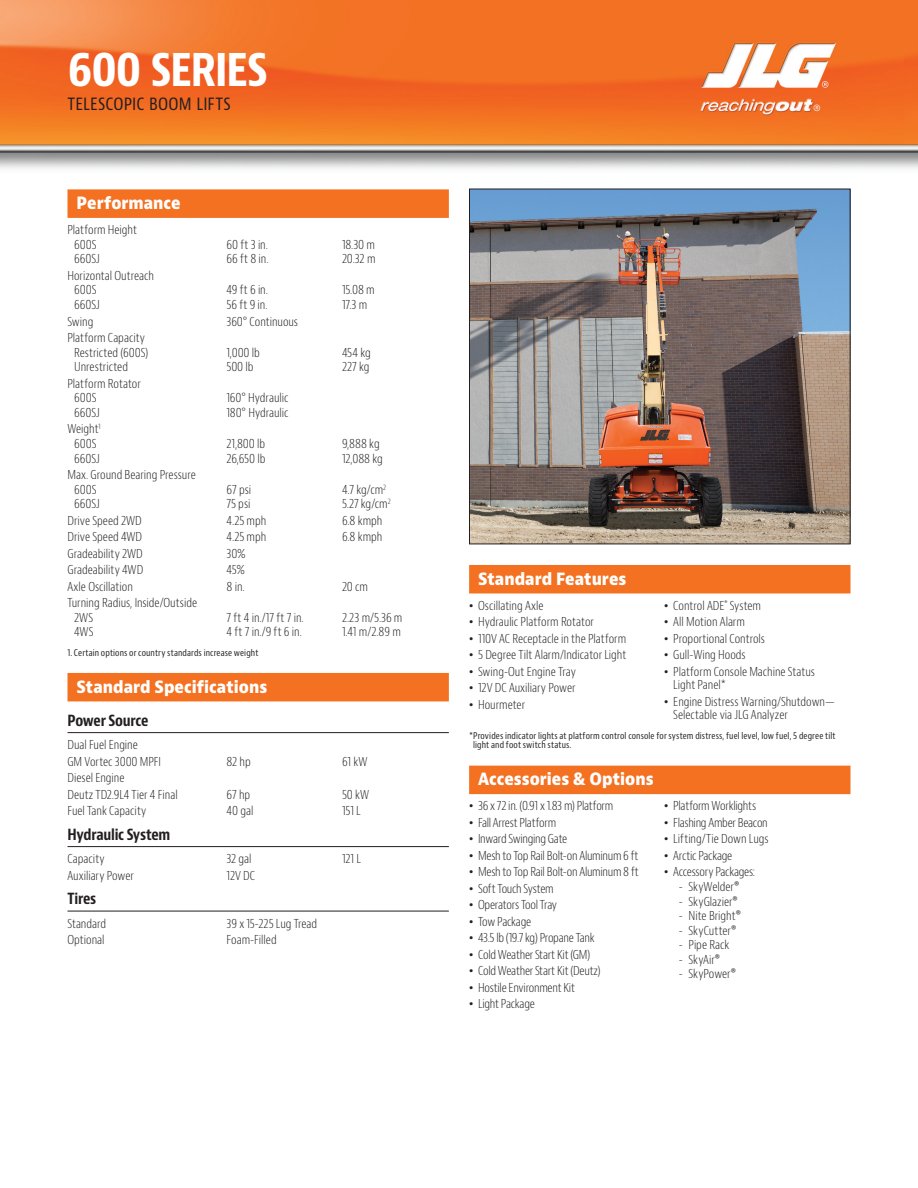
<style>
.page{position:relative;width:918px;height:1188px;background:#fff}
.page>*{position:absolute;margin:0;border:0;box-sizing:border-box;transform-origin:0 0}
.t1{font:700 condensed 48px "Bernino Sans";letter-spacing:-.035em;color:#fff}
.t2{font:condensed 18px "Bernino Sans";letter-spacing:.01em;color:#231f20}
.t3{font:800 16.5px "Bernino Sans";color:#fff;scale:.9 1}
.t4{font:700 condensed 15px "Bernino Sans";letter-spacing:-.015em;color:#231f20}
.t5{font:300 condensed 12px/14.5px "Bernino Sans";letter-spacing:-.005em;color:#231f20}
.t6{font:300 condensed 12px "Bernino Sans";letter-spacing:-.025em;color:#231f20}
.t7{font:condensed 9px/9.8px "Bernino Sans";letter-spacing:.01em;color:#231f20}
.s1{font-family:"Arial";font-weight:400;font-stretch:normal}
</style>
<div class="page">
<img style="left:0;top:0;width:918px;height:169px">
<div style="left:68px;top:189px;width:381px;height:29px;background:#f37121"></div>
<div style="left:68px;top:673px;width:381px;height:28px;background:#f37121"></div>
<hr style="left:68px;top:732px;width:381px;height:1px;background:#231f20">
<hr style="left:68px;top:846px;width:381px;height:1px;background:#231f20">
<hr style="left:68px;top:911px;width:381px;height:1px;background:#231f20">
<div style="left:469px;top:565px;width:381px;height:28px;background:#f37121"></div>
<div style="left:469px;top:766px;width:381px;height:28px;background:#f37121"></div>
<img style="left:471px;top:191px;width:377px;height:351px">
<h1 class="t1" style="left:68px;top:40px;width:202px">600 SERIES</h1>
<h2 class="t2" style="left:68px;top:93px;width:165px">TELESCOPIC BOOM LIFTS</h2>
<h3 class="t3" style="left:76px;top:192px;width:117px">Performance</h3>
<p class="t5" style="left:74px;top:223px;width:64px;text-indent:-7px">Platform Height<br>600S</p>
<p class="t5" style="left:227px;top:237px;width:43px">60 ft 3 in.</p>
<p class="t5" style="left:342px;top:237px;width:35px">18.30 m</p>
<p class="t5" style="left:74px;top:252px;width:27px">660SJ</p>
<p class="t5" style="left:227px;top:252px;width:44px">66 ft 8 in.</p>
<p class="t5" style="left:342px;top:252px;width:35px">20.32 m</p>
<p class="t5" style="left:74px;top:269px;width:81px;text-indent:-7px">Horizontal Outreach<br>600S</p>
<p class="t5" style="left:227px;top:283px;width:43px">49 ft 6 in.</p>
<p class="t5" style="left:342px;top:283px;width:34px">15.08 m</p>
<p class="t5" style="left:74px;top:298px;width:27px">660SJ</p>
<p class="t5" style="left:227px;top:298px;width:43px">56 ft 9 in.</p>
<p class="t5" style="left:342px;top:298px;width:27px">17.3 m</p>
<p class="t5" style="left:68px;top:314px;width:27px">Swing</p>
<p class="t5" style="left:226px;top:314px;width:73px">360° Continuous</p>
<p class="t5" style="left:68px;top:331px;width:82px;text-align:center">Platform Capacity<br>Restricted (600S)</p>
<p class="t5" style="left:227px;top:345px;width:35px">1,000 lb</p>
<p class="t5" style="left:342px;top:345px;width:30px">454 kg</p>
<p class="t5" style="left:74px;top:360px;width:55px">Unrestricted</p>
<p class="t5" style="left:227px;top:360px;width:29px">500 lb</p>
<p class="t5" style="left:342px;top:360px;width:29px">227 kg</p>
<p class="t5" style="left:74px;top:376px;width:68px;text-indent:-7px">Platform Rotator<br>600S</p>
<p class="t5" style="left:227px;top:391px;width:63px">160° Hydraulic</p>
<p class="t5" style="left:74px;top:406px;width:27px">660SJ</p>
<p class="t5" style="left:226px;top:406px;width:64px">180° Hydraulic</p>
<p class="t5" style="left:68px;top:422px;width:34px;text-align:center">Weight<sup>1<br></sup>600S</p>
<p class="t5" style="left:227px;top:437px;width:40px">21,800 lb</p>
<p class="t5" style="left:342px;top:437px;width:39px">9,888 kg</p>
<p class="t5" style="left:74px;top:451px;width:27px">660SJ</p>
<p class="t5" style="left:227px;top:451px;width:40px">26,650 lb</p>
<p class="t5" style="left:342px;top:451px;width:42px">12,088 kg</p>
<p class="t5" style="left:74px;top:468px;width:123px;text-indent:-7px">Max. Ground Bearing Pressure<br>600S</p>
<p class="t5" style="left:227px;top:482px;width:26px">67 psi</p>
<p class="t5" style="left:342px;top:482px;width:46px">4.7 kg/cm<sup>2</sup></p>
<p class="t5" style="left:74px;top:497px;width:27px">660SJ</p>
<p class="t5" style="left:227px;top:497px;width:25px">75 psi</p>
<p class="t5" style="left:342px;top:497px;width:50px">5.27 kg/cm<sup>2</sup></p>
<p class="t5" style="left:68px;top:513px;width:76px">Drive Speed 2WD</p>
<p class="t5" style="left:226px;top:513px;width:41px">4.25 mph</p>
<p class="t5" style="left:342px;top:513px;width:42px">6.8 kmph</p>
<p class="t5" style="left:68px;top:530px;width:76px">Drive Speed 4WD</p>
<p class="t5" style="left:226px;top:530px;width:41px">4.25 mph</p>
<p class="t5" style="left:342px;top:530px;width:42px">6.8 kmph</p>
<p class="t5" style="left:68px;top:546px;width:77px">Gradeability 2WD</p>
<p class="t5" style="left:226px;top:546px;width:21px">30%</p>
<p class="t5" style="left:68px;top:563px;width:77px">Gradeability 4WD</p>
<p class="t5" style="left:226px;top:563px;width:20px">45%</p>
<p class="t5" style="left:68px;top:579px;width:67px">Axle Oscillation</p>
<p class="t5" style="left:226px;top:579px;width:20px">8 in.</p>
<p class="t5" style="left:342px;top:579px;width:28px">20 cm</p>
<p class="t5" style="left:74px;top:596px;width:124px;text-indent:-7px">Turning Radius, Inside/Outside<br>2WS</p>
<p class="t5" style="left:227px;top:610px;width:79px">7 ft 4 in./17 ft 7 in.</p>
<p class="t5" style="left:342px;top:610px;width:62px">2.23 m/5.36 m</p>
<p class="t5" style="left:74px;top:625px;width:21px">4WS</p>
<p class="t5" style="left:227px;top:625px;width:77px">4 ft 7 in./9 ft 6 in.</p>
<p class="t5" style="left:342px;top:625px;width:60px">1.41 m/2.89 m</p>
<p class="t7" style="left:68px;top:648px;width:193px">1. Certain options or country standards increase weight</p>
<h3 class="t3" style="left:76px;top:676px;width:214px">Standard Specifications</h3>
<p class="t4" style="left:68px;top:711px;width:83px">Power Source</p>
<p class="t5" style="left:68px;top:737px;width:95px;line-height:16.5px">Dual Fuel Engine<br>GM Vortec 3000 MPFI</p>
<p class="t5" style="left:226px;top:754px;width:26px">82 hp</p>
<p class="t5" style="left:342px;top:754px;width:27px">61 kW</p>
<p class="t5" style="left:68px;top:770px;width:112px;line-height:16.5px">Diesel Engine<br>Deutz TD2.9L4 Tier 4 Final</p>
<p class="t5" style="left:226px;top:787px;width:25px">67 hp</p>
<p class="t5" style="left:342px;top:787px;width:29px">50 kW</p>
<p class="t5" style="left:68px;top:804px;width:80px">Fuel Tank Capacity</p>
<p class="t5" style="left:226px;top:804px;width:28px">40 gal</p>
<p class="t5" style="left:342px;top:804px;width:20px">151 L</p>
<p class="t4" style="left:68px;top:825px;width:104px">Hydraulic System</p>
<p class="t5" style="left:68px;top:852px;width:39px">Capacity</p>
<p class="t5" style="left:226px;top:852px;width:27px">32 gal</p>
<p class="t5" style="left:342px;top:852px;width:21px">121 L</p>
<p class="t5" style="left:68px;top:868px;width:68px">Auxiliary Power</p>
<p class="t5" style="left:226px;top:868px;width:30px">12V DC</p>
<p class="t4" style="left:68px;top:890px;width:30px">Tires</p>
<p class="t5" style="left:68px;top:916px;width:40px">Standard</p>
<p class="t5" style="left:226px;top:916px;width:92px">39 x 15-225 Lug Tread</p>
<p class="t5" style="left:68px;top:933px;width:39px">Optional</p>
<p class="t5" style="left:226px;top:933px;width:52px">Foam-Filled</p>
<h3 class="t3" style="left:478px;top:568px;width:166px">Standard Features</h3>
<p class="t5" style="left:469px;top:598px;width:76px"><span class="s1">•</span> Oscillating Axle</p>
<p class="t5" style="left:469px;top:615px;width:126px"><span class="s1">•</span> Hydraulic Platform Rotator</p>
<p class="t5" style="left:469px;top:631px;width:159px"><span class="s1">•</span> 110V AC Receptacle in the Platform</p>
<p class="t5" style="left:469px;top:648px;width:159px"><span class="s1">•</span> 5 Degree Tilt Alarm/Indicator Light</p>
<p class="t5" style="left:469px;top:664px;width:108px"><span class="s1">•</span> Swing-Out Engine Tray</p>
<p class="t5" style="left:469px;top:681px;width:108px"><span class="s1">•</span> 12V DC Auxiliary Power</p>
<p class="t5" style="left:469px;top:697px;width:57px"><span class="s1">•</span> Hourmeter</p>
<p class="t5" style="left:664px;top:598px;width:98px"><span class="s1">•</span> Control ADE<sup>®</sup> System</p>
<p class="t5" style="left:664px;top:615px;width:82px"><span class="s1">•</span> All Motion Alarm</p>
<p class="t5" style="left:664px;top:631px;width:102px"><span class="s1">•</span> Proportional Controls</p>
<p class="t5" style="left:664px;top:648px;width:83px"><span class="s1">•</span> Gull-Wing Hoods</p>
<p class="t5" style="left:673px;top:665px;width:143px;line-height:13.5px;text-indent:-9px"><span class="s1">•</span> Platform Console Machine Status<br>Light Panel*</p>
<p class="t5" style="left:673px;top:695px;width:163px;line-height:13.5px;text-indent:-9px"><span class="s1">•</span> Engine Distress Warning/Shutdown—<br>Selectable via JLG Analyzer</p>
<p class="t7" style="left:473px;top:731px;width:364px;text-indent:-4px">*Provides indicator lights at platform control console for system distress, fuel level, low fuel, 5 degree tilt light and foot switch status.</p>
<h3 class="t3" style="left:478px;top:768px;width:197px">Accessories &amp; Options</h3>
<p class="t5" style="left:469px;top:799px;width:146px"><span class="s1">•</span> 36 x 72 in. (0.91 x 1.83 m) Platform</p>
<p class="t5" style="left:469px;top:816px;width:89px"><span class="s1">•</span> Fall Arrest Platform</p>
<p class="t6" style="left:469px;top:832px;width:100px"><span class="s1">•</span> Inward Swinging Gate</p>
<p class="t6" style="left:469px;top:848px;width:171px"><span class="s1">•</span> Mesh to Top Rail Bolt-on Aluminum 6 ft</p>
<p class="t6" style="left:469px;top:865px;width:171px"><span class="s1">•</span> Mesh to Top Rail Bolt-on Aluminum 8 ft</p>
<p class="t5" style="left:469px;top:882px;width:86px"><span class="s1">•</span> Soft Touch System</p>
<p class="t5" style="left:469px;top:898px;width:90px"><span class="s1">•</span> Operators Tool Tray</p>
<p class="t5" style="left:469px;top:915px;width:64px"><span class="s1">•</span> Tow Package</p>
<p class="t6" style="left:469px;top:931px;width:127px"><span class="s1">•</span> 43.5 lb (19.7 kg) Propane Tank</p>
<p class="t5" style="left:469px;top:948px;width:123px"><span class="s1">•</span> Cold Weather Start Kit (GM)</p>
<p class="t5" style="left:469px;top:964px;width:133px"><span class="s1">•</span> Cold Weather Start Kit (Deutz)</p>
<p class="t5" style="left:469px;top:981px;width:107px"><span class="s1">•</span> Hostile Environment Kit</p>
<p class="t5" style="left:469px;top:997px;width:67px"><span class="s1">•</span> Light Package</p>
<p class="t5" style="left:664px;top:799px;width:93px"><span class="s1">•</span> Platform Worklights</p>
<p class="t6" style="left:664px;top:815px;width:105px"><span class="s1">•</span> Flashing Amber Beacon</p>
<p class="t5" style="left:664px;top:832px;width:106px"><span class="s1">•</span> Lifting/Tie Down Lugs</p>
<p class="t5" style="left:664px;top:849px;width:70px"><span class="s1">•</span> Arctic Package</p>
<p class="t5" style="left:664px;top:865px;width:92px"><span class="s1">•</span> Accessory Packages:</p>
<p class="t5" style="left:679px;top:880px;width:62px">- SkyWelder®</p>
<p class="t5" style="left:679px;top:894px;width:61px">- SkyGlazier®</p>
<p class="t5" style="left:679px;top:909px;width:64px">- Nite Bright®</p>
<p class="t5" style="left:679px;top:923px;width:59px">- SkyCutter®</p>
<p class="t5" style="left:679px;top:938px;width:52px">- Pipe Rack</p>
<p class="t5" style="left:679px;top:953px;width:43px">- SkyAir®</p>
<p class="t5" style="left:679px;top:967px;width:59px">- SkyPower®</p>
</div>
